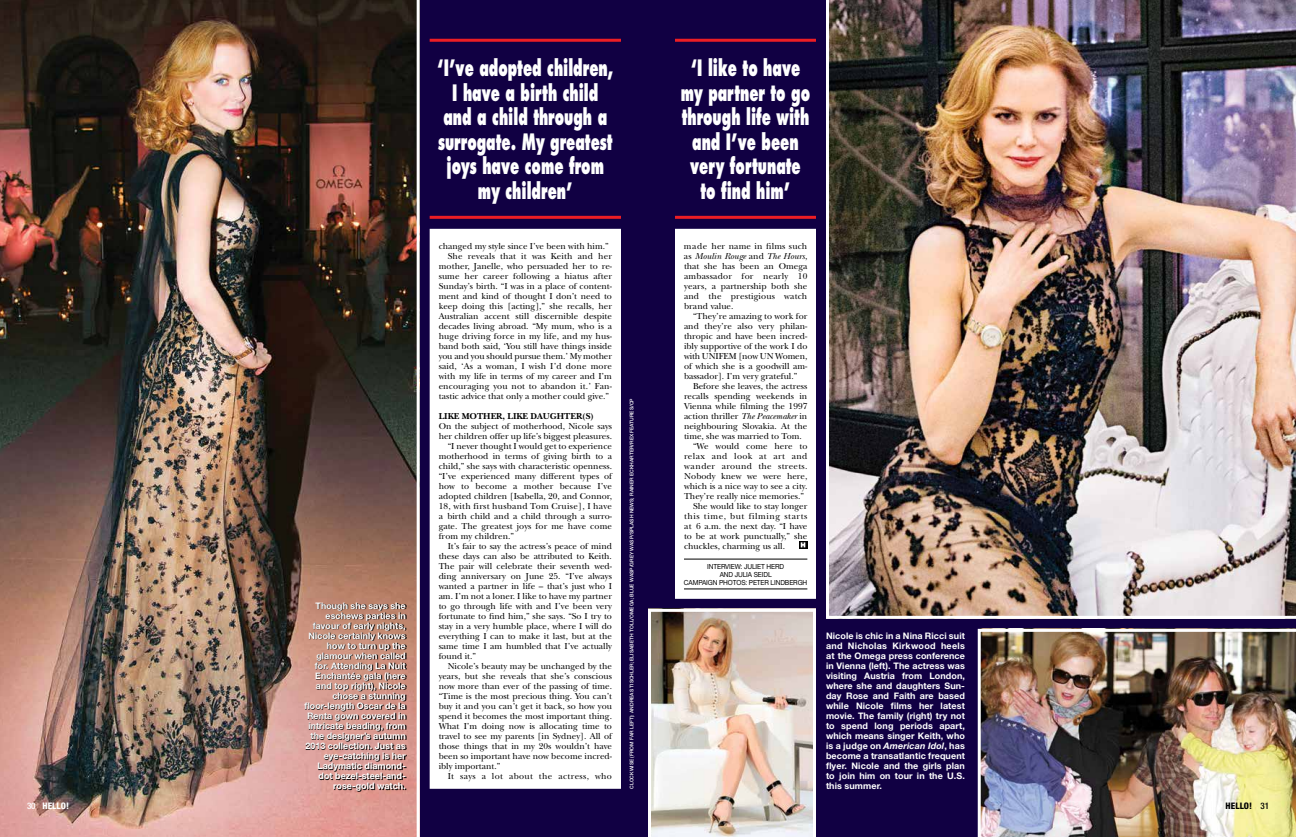
<style>
.page{position:relative;width:1296px;height:837px;background:#110043}
.page>*{position:absolute;margin:0;border:0;box-sizing:border-box;transform-origin:0 0}
.t1{font:800 22px/24.5px "Futura";color:#fff;text-align:center;scale:.6 1}
.t2{font:9px/10px "New Baskerville";color:#000;text-align:justify}
.t3{font:700 9px/10px "Helvetica Neue LT Std";color:#fff;text-align:right}
.t4{font:9px "New Baskerville";letter-spacing:.03em;color:#000}
.t5{font:9px "New Baskerville";letter-spacing:.04em;color:#000}
.t6{font:9px "New Baskerville";letter-spacing:.02em;color:#000}
.t7{font:700 9px "New Baskerville";color:#000}
.t8{font:9px "New Baskerville";letter-spacing:.06em;color:#000}
.t9{font:800 condensed 9px "Helvetica Neue LT Std";letter-spacing:.01em;color:#fff}
.t10{font:800 condensed 9px "Helvetica Neue LT Std";letter-spacing:.01em;color:#000}
.t11{font:7px "Helvetica Neue LT Std";letter-spacing:-.015em;color:#000;scale:.94 1}
.t12{font:500 5px "Helvetica Neue LT Std";color:#fff}
.s1{font-style:italic}
.s2{font-weight:500}
</style>
<div class="page">
<img style="left:978px;top:629px;width:318px;height:208px">
<img style="left:648px;top:609px;width:168px;height:228px">
<img style="left:826px;top:0;width:470px;height:619px">
<img style="left:0;top:0;width:420px;height:837px">
<div style="left:430px;top:229px;width:191px;height:560px;background:#fff"></div>
<div style="left:675px;top:229px;width:141px;height:370px;background:#fff"></div>
<hr style="left:684px;top:589px;width:123px;height:1px;background:#000">
<hr style="left:684px;top:559px;width:123px;height:1px;background:#000">
<svg style="left:799px;top:541px;width:8px;height:8px"></svg>
<svg style="left:801px;top:542px;width:4px;height:5px"></svg>
<hr style="left:430px;top:39px;width:191px;height:3px;background:#ed1d24">
<hr style="left:430px;top:216px;width:191px;height:3px;background:#ed1d24">
<hr style="left:675px;top:39px;width:141px;height:3px;background:#ed1d24">
<hr style="left:675px;top:216px;width:141px;height:3px;background:#ed1d24">
<svg style="left:305px;top:603px;width:101px;height:188px"></svg>
<p class="t3" style="left:304px;top:600px;width:103px">Though she says she eschews parties in favour of early nights,<br>Nicole certainly knows how to turn up the glamour when called for. Attending La Nuit<br>Enchantée gala (here and top right), Nicole chose a stunning floor-length Oscar de la<br>Renta gown covered in intricate beading, from the designer’s autumn<br>2013 collection. Just as eye-catching is her<br>Ladymatic diamond&shy;dot bezel-steel-and&shy;rose-gold watch.</p>
<h1 class="t1" style="left:437px;top:56px;width:295px">‘I’ve adopted children,<br>I have a birth child and a child through a surrogate. My greatest joys have come from my children’</h1>
<h1 class="t1" style="left:681px;top:56px;width:217px">‘I like to have my partner to go through life with and I’ve been very fortunate to find him’</h1>
<p class="t2" style="left:439px;top:241px;width:172px">changed my style since I’ve been with him.”</p>
<p class="t2" style="left:448px;top:251px;width:166px">She reveals that it was Keith and her</p>
<p class="t2" style="left:439px;top:261px;width:175px">mother, Janelle, who persuaded her to re-</p>
<p class="t2" style="left:439px;top:271px;width:175px">sume her career following a hiatus after</p>
<p class="t2" style="left:439px;top:281px;width:175px">Sunday’s birth. “I was in a place of content-</p>
<p class="t2" style="left:439px;top:291px;width:175px">ment and kind of thought I don’t need to</p>
<p class="t2" style="left:439px;top:301px;width:175px">keep doing this [acting],” she recalls, her</p>
<p class="t2" style="left:439px;top:311px;width:175px">Australian accent still discernible despite</p>
<p class="t2" style="left:439px;top:321px;width:175px">decades living abroad. “My mum, who is a</p>
<p class="t6" style="left:439px;top:331px;width:175px">huge driving force in my life, and my hus-</p>
<p class="t2" style="left:439px;top:341px;width:175px">band both said, ‘You still have things inside</p>
<p class="t2" style="left:439px;top:351px;width:175px">you and you should pursue them.’ My mother</p>
<p class="t2" style="left:439px;top:361px;width:175px">said, ‘As a woman, I wish I’d done more</p>
<p class="t2" style="left:439px;top:371px;width:175px">with my life in terms of my career and I’m</p>
<p class="t2" style="left:439px;top:381px;width:175px">encouraging you not to abandon it.’ Fan-</p>
<p class="t2" style="left:439px;top:391px;width:172px">tastic advice that only a mother could give.”</p>
<p class="t7" style="left:439px;top:411px;width:157px">LIKE MOTHER, LIKE DAUGHTER(S)</p>
<p class="t2" style="left:439px;top:421px;width:175px">On the subject of motherhood, Nicole says</p>
<p class="t2" style="left:439px;top:431px;width:175px">her children offer up life’s biggest pleasures.</p>
<p class="t2" style="left:448px;top:441px;width:166px">“I never thought I would get to experience</p>
<p class="t2" style="left:439px;top:451px;width:175px">motherhood in terms of giving birth to a</p>
<p class="t2" style="left:439px;top:461px;width:175px">child,” she says with characteristic openness.</p>
<p class="t2" style="left:439px;top:471px;width:175px">“I’ve experienced many different types of</p>
<p class="t2" style="left:439px;top:481px;width:175px">how to become a mother because I’ve</p>
<p class="t2" style="left:439px;top:491px;width:175px">adopted children [Isabella, 20, and Connor,</p>
<p class="t4" style="left:439px;top:501px;width:175px">18, with first husband Tom Cruise], I have</p>
<p class="t2" style="left:439px;top:511px;width:175px">a birth child and a child through a surro-</p>
<p class="t2" style="left:439px;top:521px;width:175px">gate. The greatest joys for me have come</p>
<p class="t2" style="left:439px;top:531px;width:77px">from my children.”</p>
<p class="t2" style="left:448px;top:541px;width:166px">It’s fair to say the actress’s peace of mind</p>
<p class="t2" style="left:439px;top:551px;width:175px">these days can also be attributed to Keith.</p>
<p class="t2" style="left:439px;top:561px;width:175px">The pair will celebrate their seventh wed-</p>
<p class="t2" style="left:439px;top:571px;width:175px">ding anniversary on June 25. “I’ve always</p>
<p class="t2" style="left:439px;top:581px;width:175px">wanted a partner in life – that’s just who I</p>
<p class="t2" style="left:439px;top:591px;width:175px">am. I’m not a loner. I like to have my partner</p>
<p class="t2" style="left:439px;top:601px;width:175px">to go through life with and I’ve been very</p>
<p class="t2" style="left:439px;top:611px;width:175px">fortunate to find him,” she says. “So I try to</p>
<p class="t2" style="left:439px;top:621px;width:175px">stay in a very humble place, where I will do</p>
<p class="t2" style="left:439px;top:631px;width:175px">everything I can to make it last, but at the</p>
<p class="t2" style="left:439px;top:641px;width:175px">same time I am humbled that I’ve actually</p>
<p class="t2" style="left:439px;top:651px;width:39px">found it.”</p>
<p class="t2" style="left:448px;top:661px;width:166px">Nicole’s beauty may be unchanged by the</p>
<p class="t2" style="left:439px;top:671px;width:175px">years, but she reveals that she’s conscious</p>
<p class="t2" style="left:439px;top:681px;width:175px">now more than ever of the passing of time.</p>
<p class="t2" style="left:439px;top:691px;width:175px">“Time is the most precious thing. You can’t</p>
<p class="t2" style="left:439px;top:701px;width:175px">buy it and you can’t get it back, so how you</p>
<p class="t2" style="left:439px;top:711px;width:175px">spend it becomes the most important thing.</p>
<p class="t2" style="left:439px;top:721px;width:175px">What I’m doing now is allocating time to</p>
<p class="t2" style="left:439px;top:731px;width:175px">travel to see my parents [in Sydney]. All of</p>
<p class="t2" style="left:439px;top:741px;width:175px">those things that in my 20s wouldn’t have</p>
<p class="t2" style="left:439px;top:751px;width:175px">been so important have now become incred-</p>
<p class="t2" style="left:439px;top:761px;width:63px">ibly important.”</p>
<p class="t5" style="left:448px;top:771px;width:166px">It says a lot about the actress, who</p>
<p class="t12" style="left:629px;top:789px;width:391px;rotate:-90deg">clockwise (from far left): Andreas Tischler; ELISABETH TOLL/OMEGA; Blue Wasp/Grey Wasp/Splash News; Rainer Eckharter/Rex Features/CP</p>
<p class="t2" style="left:684px;top:241px;width:125px">made her name in films such as <span class="s1">Moulin Rouge</span> and <span class="s1">The Hours</span>, that she has been an Omega ambassador for nearly 10 years, a partnership both she and the prestigious watch brand value.</p>
<p class="t2" style="left:684px;top:311px;width:125px;text-indent:9px">“They’re amazing to work for and they’re also very philan&shy;thropic and have been incred&shy;ibly supportive of the work I do with UNIFEM [now UN Women, of which she is a goodwill am&shy;bassador]. I’m very grateful.”</p>
<p class="t2" style="left:693px;top:381px;width:116px">Before she leaves, the actress</p>
<p class="t2" style="left:684px;top:391px;width:125px">recalls spending weekends in</p>
<p class="t2" style="left:684px;top:401px;width:125px">Vienna while filming the 1997</p>
<p class="t2" style="left:684px;top:411px;width:125px">action thriller <span class="s1">The Peacemaker</span> in</p>
<p class="t2" style="left:684px;top:421px;width:125px">neighbouring Slovakia. At the</p>
<p class="t2" style="left:684px;top:431px;width:119px">time, she was married to Tom.</p>
<p class="t2" style="left:693px;top:441px;width:116px">“We would come here to</p>
<p class="t5" style="left:684px;top:450px;width:125px">relax and look at art and</p>
<p class="t4" style="left:684px;top:460px;width:125px">wander around the streets.</p>
<p class="t2" style="left:684px;top:471px;width:125px">Nobody knew we were here,</p>
<p class="t2" style="left:684px;top:481px;width:125px">which is a nice way to see a city.</p>
<p class="t2" style="left:684px;top:491px;width:122px">They’re really nice memories.”</p>
<p class="t2" style="left:693px;top:501px;width:116px">She would like to stay longer</p>
<p class="t8" style="left:684px;top:510px;width:125px">this time, but filming starts</p>
<p class="t2" style="left:684px;top:521px;width:125px">at 6 a.m. the next day. “I have</p>
<p class="t2" style="left:684px;top:531px;width:125px">to be at work punctually,” she</p>
<p class="t2" style="left:684px;top:541px;width:103px">chuckles, charming us all.</p>
<p class="t11" style="left:707px;top:562px;width:83px">INTERVI EW: JULI ET HERD</p>
<p class="t11" style="left:720px;top:570px;width:57px">AND JULIA SEI DL</p>
<p class="t11" style="left:684px;top:578px;width:79px">CAMPAIGN PHOTOS: PETER</p>
<p class="t11" style="left:771px;top:578px;width:35px">LI NDBERGH</p>
<p class="t3" style="left:826px;top:630px;width:140px;text-align:justify">Nicole is chic in a Nina Ricci suit and Nicholas Kirkwood heels at the Omega press conference in Vienna (left). The actress was visiting Austria from London, where she and daughters Sun&shy;day Rose and Faith are based while Nicole films her latest movie. The family (right) try not to spend long periods apart, which means singer Keith, who is a judge on <span class="s1">American Idol</span>, has become a transatlantic frequent flyer. Nicole and the girls plan to join him on tour in the U.S. this summer.</p>
<p class="t9" style="left:27px;top:800px;width:44px"><span class="s2">30</span> HELLO!</p>
<p class="t10" style="left:1226px;top:800px;width:45px">HELLO! <span class="s2">31</span></p>
</div>
